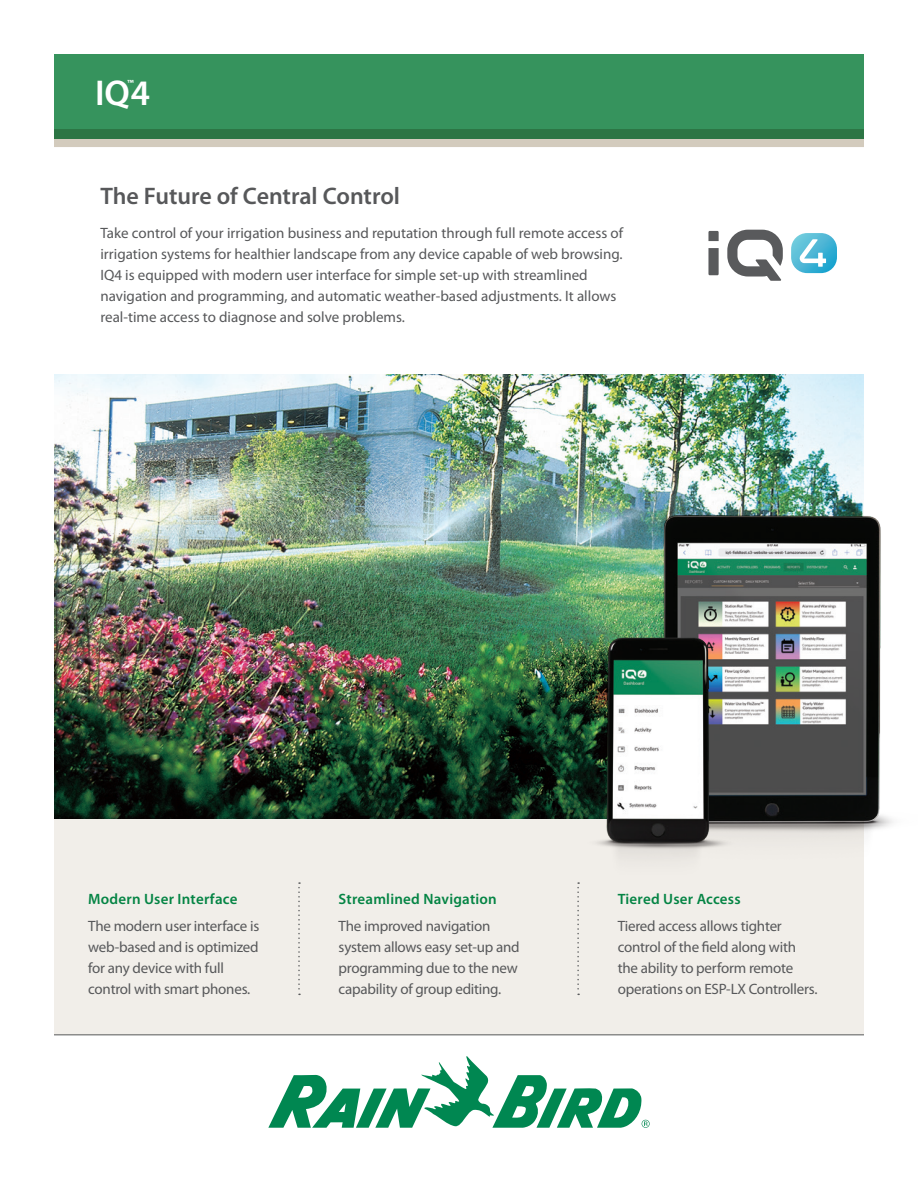
<style>
.page{position:relative;width:918px;height:1188px;background:#fff}
.page>*{position:absolute;margin:0;border:0;box-sizing:border-box;transform-origin:0 0}
.t1{font:600 36px "Myriad Pro";color:#fff}
.t2{font:600 24px "Myriad Pro";color:#57585a}
.t3{font:15px/21px "Myriad Pro";letter-spacing:-.005em;color:#57585a}
.t4{font:600 15px "Myriad Pro";letter-spacing:.015em;color:#048444}
.t5{font:600 10.5px "Myriad Pro";color:#fff}
</style>
<div class="page">
<div style="left:54px;top:819px;width:810px;height:216px;background:#f1eee9"></div>
<svg style="left:268px;top:1056px;width:382px;height:72px"></svg>
<hr style="left:54px;top:1034px;width:810px;height:1px;background:#57585a">
<img style="left:54px;top:375px;width:810px;height:444px">
<svg style="left:298px;top:882px;width:2px;height:113px"></svg>
<svg style="left:577px;top:882px;width:2px;height:113px"></svg>
<div style="left:54px;top:54px;width:810px;height:84px;background:#36935d"></div>
<svg style="left:54px;top:129px;width:810px;height:18px;background:#769b79"></svg>
<img style="left:613px;top:516px;width:280px;height:318px">
<img style="left:664px;top:516px;width:216px;height:306px">
<img style="left:564px;top:617px;width:196px;height:240px">
<img style="left:607px;top:638px;width:102px;height:204px">
<svg style="left:791px;top:233px;width:46px;height:40px"></svg>
<svg style="left:727px;top:230px;width:56px;height:51px"></svg>
<svg style="left:708px;top:248px;width:11px;height:27px"></svg>
<svg style="left:708px;top:231px;width:11px;height:10px"></svg>
<p class="t5" style="left:127px;top:78px;width:8px">™</p>
<h1 class="t1" style="left:95px;top:73px;width:57px">IQ4</h1>
<h2 class="t2" style="left:100px;top:182px;width:301px">The Future of Central Control</h2>
<p class="t3" style="left:100px;top:223px;width:524px">Take control of your irrigation business and reputation through full remote access of irrigation systems for healthier landscape from any device capable of web browsing.<br>IQ4 is equipped with modern user interface for simple set-up with streamlined navigation and programming, and automatic weather‑based adjustments. It allows real‑time access to diagnose and solve problems.</p>
<p class="t4" style="left:88px;top:890px;width:151px">Modern User Interface</p>
<p class="t3" style="left:88px;top:916px;width:173px">The modern user interface is web‑based and is optimized for any device with full control with smart phones.</p>
<p class="t4" style="left:339px;top:890px;width:160px">Streamlined Navigation</p>
<p class="t3" style="left:339px;top:916px;width:183px">The improved navigation system allows easy set-up and programming due to the new capability of group editing.</p>
<p class="t4" style="left:618px;top:890px;width:124px">Tiered User Access</p>
<p class="t3" style="left:618px;top:916px;width:201px">Tiered access allows tighter control of the field along with the ability to perform remote operations on ESP-LX Controllers.</p>
</div>
